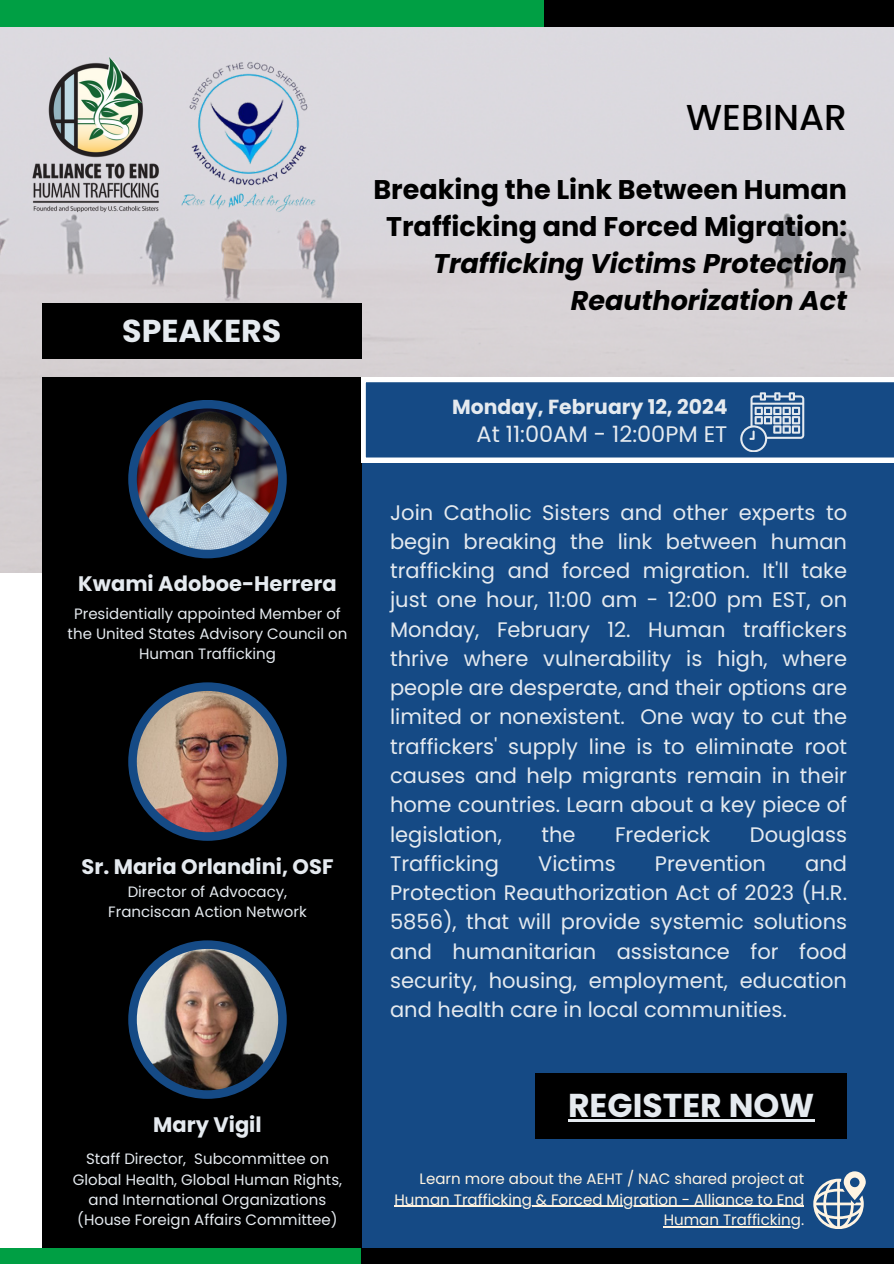
<style>
.page{position:relative;width:894px;height:1264px;background:#fff}
.page>*{position:absolute;margin:0;border:0;box-sizing:border-box;transform-origin:0 0}
.t1{font:500 36px "Poppins";color:#000}
.t2{font:700 33px "Poppins";color:#e5eaef}
.t3{font:700 31.65px "Poppins";color:#e5eaef}
.t4{font:700 27px/37.2px "Poppins";color:#000;text-align:right}
.t5{font:22.5px "Poppins";color:#e5eaef}
.t6{font:21px/29.2px "Poppins";color:#e5eaef;text-align:justify}
.t7{font:700 21px "Poppins";color:#e5eaef}
.t8{font:700 20.4px "Poppins";color:#e5eaef}
.t9{font:15px/20.2px "Poppins";color:#e5eaef;text-align:center}
.t10{font:15px "Poppins";color:#fff4e2}
.s1{font-style:italic}
</style>
<div class="page">
<img style="left:0;top:0;width:893px;height:573px">
<div style="left:361px;top:378px;width:532px;height:870px;background:#154a85"></div>
<div style="left:42px;top:378px;width:319px;height:885px;background:#000"></div>
<div style="left:361px;top:1248px;width:532px;height:15px;background:#000"></div>
<div style="left:0;top:0;width:543px;height:27px;background:#009f44"></div>
<div style="left:544px;top:0;width:349px;height:27px;background:#000"></div>
<div style="left:0;top:1248px;width:361px;height:15px;background:#009f44"></div>
<div style="left:128px;top:400px;width:159px;height:158px;background:#154a85;border-radius:50%"></div>
<img style="left:137px;top:408px;width:141px;height:142px;border-radius:50%">
<div style="left:128px;top:682px;width:159px;height:158px;background:#154a85;border-radius:50%"></div>
<img style="left:137px;top:691px;width:141px;height:141px;border-radius:50%">
<svg style="left:361px;top:378px;width:532px;height:84px"></svg>
<div style="left:42px;top:304px;width:319px;height:55px;background:#000"></div>
<div style="left:535px;top:1073px;width:311px;height:65px;background:#000"></div>
<hr style="left:568px;top:1119px;width:246px;height:2px;background:#e5eaef">
<div style="left:128px;top:940px;width:159px;height:158px;background:#154a85;border-radius:50%"></div>
<img style="left:137px;top:948px;width:141px;height:142px;border-radius:50%">
<svg style="left:813px;top:1171px;width:52px;height:57px"></svg>
<hr style="left:394px;top:1205px;width:410px;height:1px;background:#fff4e2">
<hr style="left:663px;top:1226px;width:137px;height:1px;background:#fff4e2">
<img style="left:169px;top:57px;width:156px;height:157px">
<img style="left:30px;top:57px;width:131px;height:157px">
<h3 class="t3" style="left:122px;top:309px;width:160px">SPEAKERS</h3>
<p class="t7" style="left:78px;top:569px;width:260px">Kwami Adoboe-Herrera</p>
<h5 class="t9" style="left:68px;top:603px;width:281px">Presidentially appointed Member of the United States Advisory Council on<br>Human Trafficking</h5>
<p class="t7" style="left:81px;top:851px;width:253px">Sr. Maria Orlandini, OSF</p>
<h1 class="t9" style="left:108px;top:881px;width:200px">Director of Advocacy,<br>Franciscan Action Network</h1>
<h4 class="t1" style="left:686px;top:93px;width:162px">WEBINAR</h4>
<h5 class="t4" style="left:373px;top:171px;width:475px">Breaking the Link Between Human<br>Trafficking and Forced Migration:<br><span class="s1">Trafficking Victims Protection<br>Reauthorization Act</span></h5>
<p class="t8" style="left:452px;top:392px;width:277px">Monday, February 12, 2024</p>
<h1 class="t5" style="left:476px;top:418px;width:252px">At 11:00AM - 12:00PM ET</h1>
<p class="t6" style="left:390px;top:497px;width:458px">Join Catholic Sisters and other experts to begin breaking the link between human trafficking and forced migration. It'll take just one hour, 11:00 am - 12:00 pm EST, on Monday, February 12. Human traffickers thrive where vulnerability is high, where people are desperate, and their options are limited or nonexistent. One way to cut the traffickers' supply line is to eliminate root causes and help migrants remain in their home countries. Learn about a key piece of legislation,</p>
<p class="t6" style="left:541px;top:819px;width:36px">the</p>
<p class="t6" style="left:615px;top:819px;width:97px">Frederick</p>
<p class="t6" style="left:749px;top:819px;width:99px">Douglass</p>
<p class="t6" style="left:390px;top:848px;width:110px">Trafficking</p>
<p class="t6" style="left:538px;top:848px;width:79px">Victims</p>
<p class="t6" style="left:654px;top:848px;width:112px">Prevention</p>
<p class="t6" style="left:390px;top:848px;width:458px;text-indent:415px">and Protection Reauthorization Act of 2023 (H.R.<br>5856), that will provide systemic solutions and humanitarian assistance for food security, housing, employment, education and health care in local communities.</p>
<p class="t7" style="left:153px;top:1109px;width:110px">Mary Vigil</p>
<p class="t9" style="left:73px;top:1148px;width:271px">Staff Director, Subcommittee on Global Health, Global Human Rights, and International Organizations (House Foreign Affairs Committee)</p>
<h2 class="t2" style="left:568px;top:1082px;width:248px">REGISTER NOW</h2>
<p class="t10" style="left:419px;top:1168px;width:386px">Learn more about the AEHT / NAC shared project at</p>
<h4 class="t10" style="left:394px;top:1188px;width:411px">Human Trafficking &amp; Forced Migration - Alliance to End</h4>
<p class="t10" style="left:663px;top:1209px;width:142px">Human Trafficking.</p>
</div>
